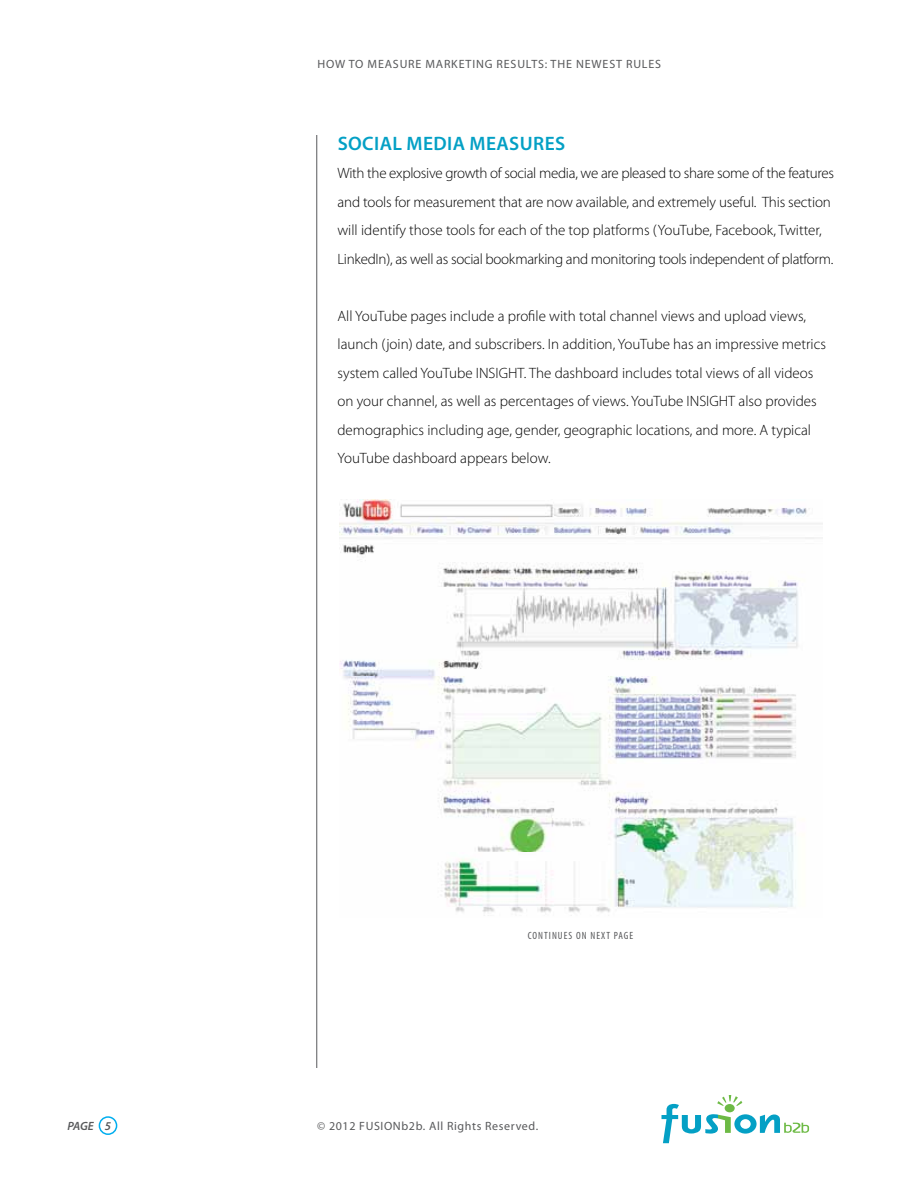
<style>
.page{position:relative;width:918px;height:1188px;background:#fff}
.page>*{position:absolute;margin:0;border:0;box-sizing:border-box;transform-origin:0 0}
.t1{font:600 19.5px "Myriad Pro";letter-spacing:.02em;color:#04a0c5}
.t2{font:300 15px/28.5px "Myriad Pro";color:#000}
.t3{font:300 15px/28.5px "Myriad Pro";letter-spacing:-.02em;color:#000}
.t4{font:12px "Myriad Pro";letter-spacing:.07em;color:#58595b}
.t5{font:12px "Myriad Pro";letter-spacing:.05em;color:#58595b}
.t6{font:italic 600 12px "Myriad Pro";color:#58595b}
.t7{font:condensed 10.5px "Myriad Pro";letter-spacing:.1em;color:#58595b}
</style>
<div class="page">
<svg style="left:98px;top:1116px;width:20px;height:19px"></svg>
<svg style="left:662px;top:1095px;width:147px;height:48px"></svg>
<hr style="left:317px;top:135px;width:1px;height:933px;background:#58595b">
<img style="left:339px;top:500px;width:483px;height:416px">
<p class="t6" style="left:68px;top:1118px;width:45px">PAGE 5</p>
<p class="t4" style="left:317px;top:56px;width:345px">HOW TO MEASURE MARKETING RESULTS: TH E NEWEST RULES</p>
<h1 class="t1" style="left:338px;top:131px;width:229px">SOCIAL MEDIA MEASURES</h1>
<p class="t3" style="left:338px;top:159px;width:498px">With the explosive growth of social media, we are pleased to share some of the features and tools for measurement that are now available, and extremely useful. This section will identify those tools for each of the top platforms (YouTube, Facebook, Twitter, LinkedIn), as well as social bookmarking and monitoring tools independent of platform.</p>
<p class="t2" style="left:338px;top:301px;width:490px">All YouTube pages include a profile with total channel views and upload views, launch (join) date, and subscribers. In addition, YouTube has an impressive metrics system called YouTube INSIGHT. The dashboard includes total views of all videos on your channel, as well as percentages of views. YouTube INSIGHT also provides demographics including age, gender, geographic locations, and more. A typical YouTube dashboard appears below.</p>
<p class="t7" style="left:528px;top:930px;width:107px">CONTINUES ON NEXT PAGE</p>
<p class="t4" style="left:317px;top:1118px;width:57px">© 2012 FUSION</p>
<p class="t5" style="left:402px;top:1118px;width:138px">B2B. ALL RIGHTS RESERVED.</p>
</div>
